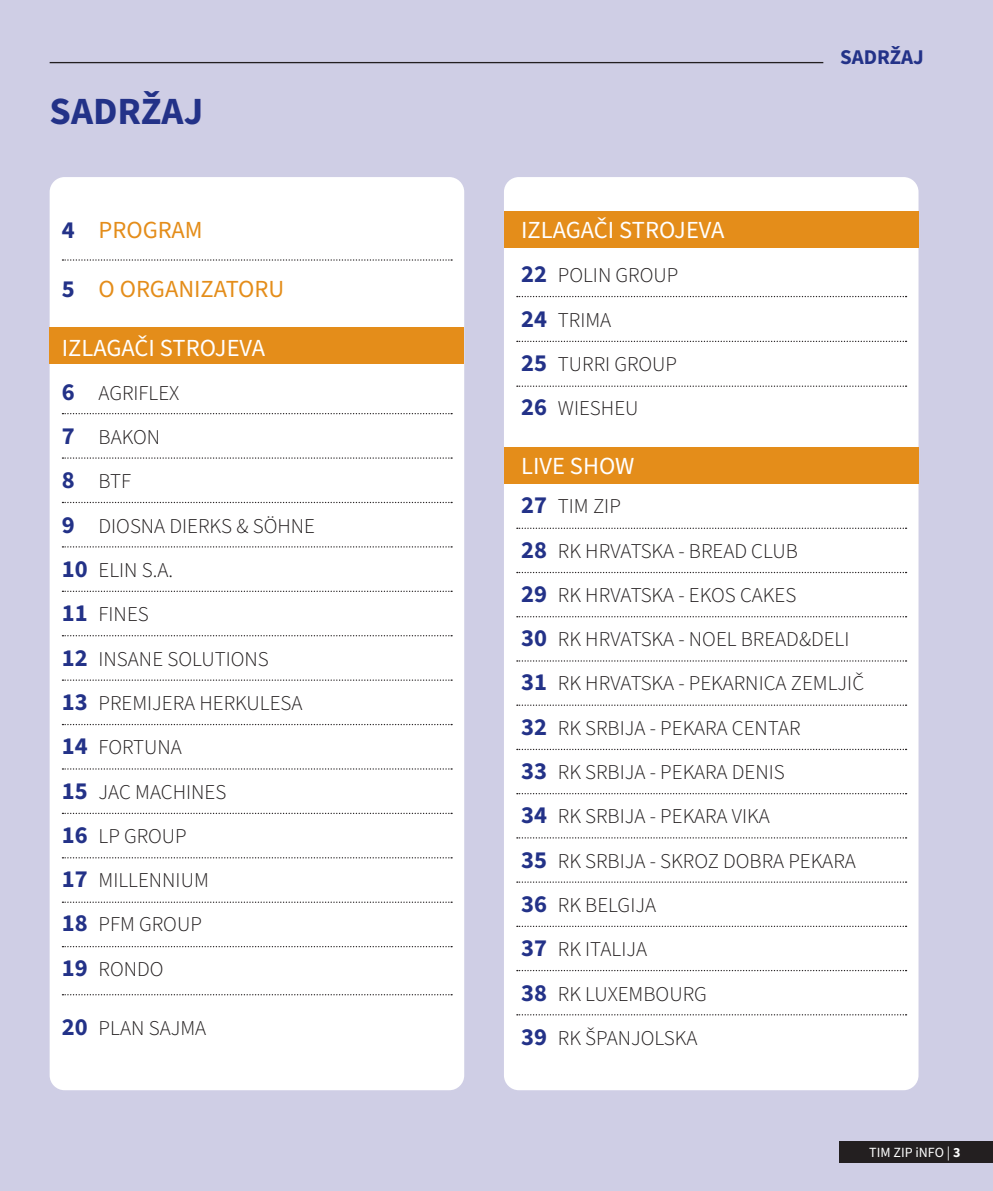
<style>
.page{position:relative;width:993px;height:1191px;background:#fff}
.page>*{position:absolute;margin:0;border:0;box-sizing:border-box;transform-origin:0 0}
.t1{font:700 38.5px "Source Sans 3";color:#233288}
.t2{font:24.5px "Source Sans 3";color:#fff}
.t3{font:24.5px "Source Sans 3";color:#e48d1a}
.t4{font:300 21px/44.3px "Source Sans 3";color:#231f20}
.t5{font:700 21px "Source Sans 3";color:#233288}
.t6{font:14px "Source Sans 3";color:#fff}
.s1{font-weight:700;color:#233288}
.s2{font-weight:700;font-size:24.5px;color:#233288}
.s3{font-weight:700}
</style>
<div class="page">
<div style="left:0;top:0;width:992px;height:1191px;background:#cfcee5"></div>
<div style="left:504px;top:177px;width:414px;height:913px;background:#fff;border-radius:15px"></div>
<div style="left:504px;top:211px;width:414px;height:37px;background:#e48d1a"></div>
<div style="left:504px;top:447px;width:414px;height:37px;background:#e48d1a"></div>
<div style="left:50px;top:177px;width:414px;height:913px;background:#fff;border-radius:15px"></div>
<div style="left:50px;top:327px;width:414px;height:37px;background:#e48d1a"></div>
<hr style="left:50px;top:62px;width:773px;height:1px;background:#231f20">
<div style="left:839px;top:1140px;width:153px;height:22px;background:#231f20"></div>
<svg style="left:62px;top:413px;width:390px;height:1px"></svg>
<svg style="left:516px;top:296px;width:390px;height:1px"></svg>
<svg style="left:516px;top:341px;width:390px;height:1px"></svg>
<svg style="left:516px;top:385px;width:390px;height:2px"></svg>
<svg style="left:516px;top:527px;width:390px;height:2px"></svg>
<svg style="left:516px;top:572px;width:390px;height:1px"></svg>
<svg style="left:516px;top:616px;width:390px;height:1px"></svg>
<svg style="left:516px;top:660px;width:390px;height:1px"></svg>
<svg style="left:516px;top:704px;width:390px;height:2px"></svg>
<svg style="left:516px;top:749px;width:390px;height:1px"></svg>
<svg style="left:516px;top:793px;width:390px;height:1px"></svg>
<svg style="left:516px;top:837px;width:390px;height:1px"></svg>
<svg style="left:516px;top:881px;width:390px;height:1px"></svg>
<svg style="left:516px;top:925px;width:390px;height:2px"></svg>
<svg style="left:516px;top:970px;width:390px;height:1px"></svg>
<svg style="left:516px;top:1014px;width:390px;height:1px"></svg>
<svg style="left:62px;top:457px;width:390px;height:2px"></svg>
<svg style="left:62px;top:502px;width:390px;height:1px"></svg>
<svg style="left:62px;top:546px;width:390px;height:1px"></svg>
<svg style="left:62px;top:590px;width:390px;height:2px"></svg>
<svg style="left:62px;top:635px;width:390px;height:1px"></svg>
<svg style="left:62px;top:679px;width:390px;height:2px"></svg>
<svg style="left:62px;top:724px;width:390px;height:1px"></svg>
<svg style="left:62px;top:768px;width:390px;height:1px"></svg>
<svg style="left:62px;top:812px;width:390px;height:2px"></svg>
<svg style="left:62px;top:857px;width:390px;height:1px"></svg>
<svg style="left:62px;top:901px;width:390px;height:2px"></svg>
<svg style="left:62px;top:946px;width:390px;height:1px"></svg>
<svg style="left:62px;top:994px;width:390px;height:1px"></svg>
<svg style="left:62px;top:259px;width:390px;height:2px"></svg>
<h1 class="t1" style="left:50px;top:86px;width:155px">SADRŽAJ</h1>
<p class="t3" style="left:62px;top:214px;width:142px"><span class="s1">4</span> PROGRAM</p>
<p class="t3" style="left:62px;top:273px;width:224px"><span class="s1">5</span> O ORGANIZATORU</p>
<p class="t2" style="left:62px;top:332px;width:205px">IZLAGAČI STROJEVA</p>
<p class="t4" style="left:62px;top:371px;width:254px"><span class="s2">6</span> AGRIFLEX<br><span class="s2">7</span> BAKON<br><span class="s2">8</span> BTF<br><span class="s2">9</span> DIOSNA DIERKS &amp; SÖHNE<br><span class="s2">10</span> ELIN S.A.<br><span class="s2">11</span> FINES<br><span class="s2">12</span> INSANE SOLUTIONS<br><span class="s2">13</span> PREMIJERA HERKULESA<br><span class="s2">14</span> FORTUNA<br><span class="s2">15</span> JAC MACHINES<br><span class="s2">16</span> LP GROUP<br><span class="s2">17</span> MILLENNIUM<br><span class="s2">18</span> PFM GROUP<br><span class="s2">19</span> RONDO</p>
<p class="t4" style="left:62px;top:1005px;width:146px"><span class="s2">20</span> PLAN SAJMA</p>
<p class="t2" style="left:521px;top:214px;width:205px">IZLAGAČI STROJEVA</p>
<p class="t4" style="left:521px;top:253px;width:159px"><span class="s2">22</span> POLIN GROUP<br><span class="s2">24</span> TRIMA<br><span class="s2">25</span> TURRI GROUP<br><span class="s2">26</span> WIESHEU</p>
<p class="t5" style="left:839px;top:44px;width:85px">SADRŽAJ</p>
<p class="t2" style="left:521px;top:450px;width:115px">LIVE SHOW</p>
<p class="t4" style="left:521px;top:484px;width:344px"><span class="s2">27</span> TIM ZIP<br><span class="s2">28</span> RK HRVATSKA - BREAD CLUB<br><span class="s2">29</span> RK HRVATSKA - EKOS CAKES<br><span class="s2">30</span> RK HRVATSKA - NOEL BREAD&amp;DELI<br><span class="s2">31</span> RK HRVATSKA - PEKARNICA ZEMLJIČ<br><span class="s2">32</span> RK SRBIJA - PEKARA CENTAR<br><span class="s2">33</span> RK SRBIJA - PEKARA DENIS<br><span class="s2">34</span> RK SRBIJA - PEKARA VIKA<br><span class="s2">35</span> RK SRBIJA - SKROZ DOBRA PEKARA<br><span class="s2">36</span> RK BELGIJA<br><span class="s2">37</span> RK ITALIJA<br><span class="s2">38</span> RK LUXEMBOURG<br><span class="s2">39</span> RK ŠPANJOLSKA</p>
<p class="t6" style="left:869px;top:1143px;width:93px">TIM ZIP iNFO | <span class="s3">3</span></p>
</div>
